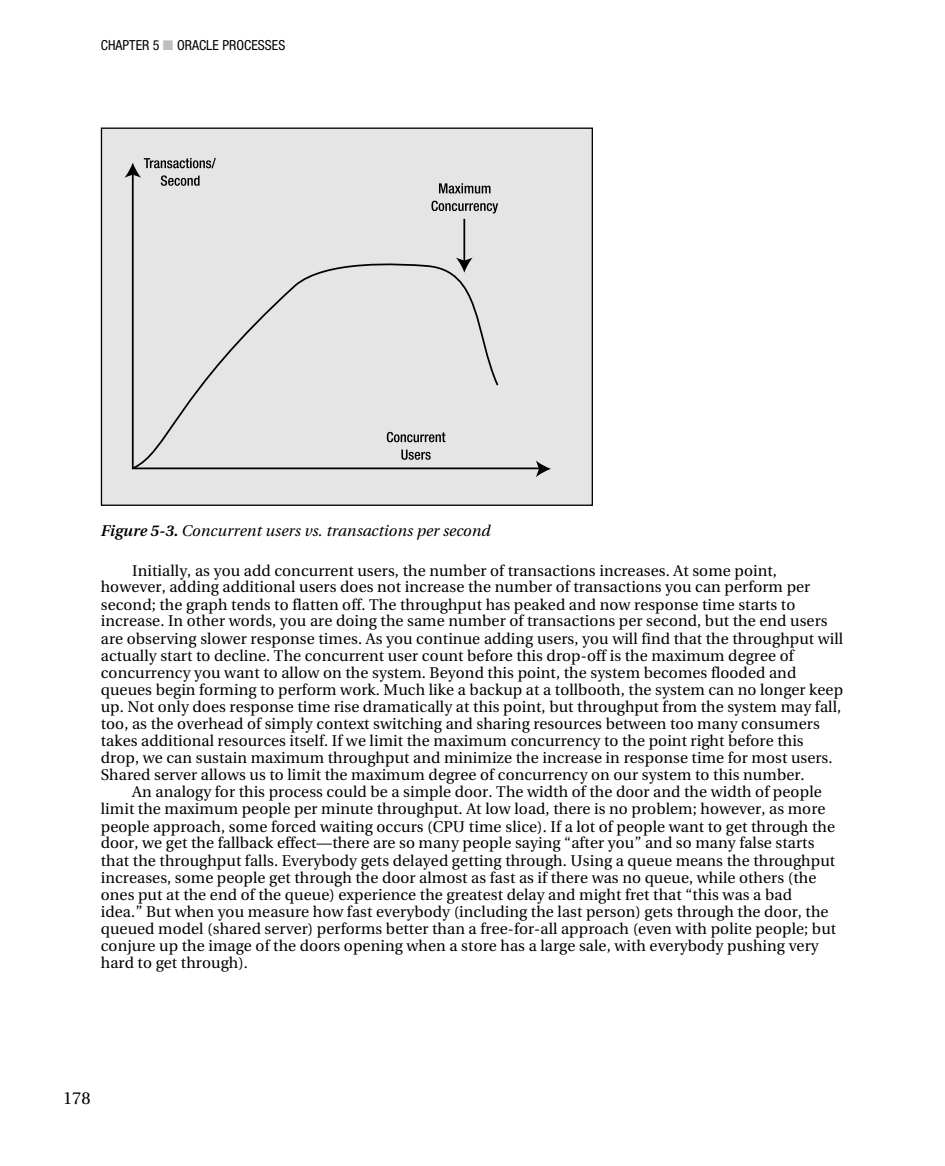
<style>
.page{position:relative;width:945px;height:1166px;background:#fff}
.page>*{position:absolute;margin:0;border:0;box-sizing:border-box;transform-origin:0 0}
.t1{font:17.15px "Utopia";color:#000}
.t2{font:15.58px "Utopia";letter-spacing:.005em;color:#000}
.t3{font:italic 15.58px "Utopia";letter-spacing:.005em;color:#000}
.t4{font:condensed 13.83px "Helvetica Neue";letter-spacing:.005em;color:#000}
.s1{color:#bfbfbf}
.s2{font-weight:600}
</style>
<div class="page">
<div style="left:101px;top:128px;width:491px;height:377px;background:#e5e5e5"></div>
<svg style="left:536px;top:465px;width:15px;height:12px"></svg>
<hr style="left:463px;top:219px;width:2px;height:43px;background:#000">
<svg style="left:131px;top:257px;width:369px;height:213px"></svg>
<svg style="left:124px;top:158px;width:92px;height:28px"></svg>
<svg style="left:387px;top:432px;width:58px;height:10px"></svg>
<svg style="left:401px;top:449px;width:30px;height:11px"></svg>
<svg style="left:439px;top:183px;width:51px;height:10px"></svg>
<svg style="left:431px;top:201px;width:67px;height:12px"></svg>
<p class="t4" style="left:101px;top:37px;width:186px">CHAPTER 5 <span class="s1">■</span> ORACLE PROCESSES</p>
<p class="t3" style="left:101px;top:524px;width:391px"><span class="s2">Figure 5-3.</span> Concurrent users vs. transactions per second</p>
<p class="t2" style="left:132px;top:564px;width:646px">Initially, as you add concurrent users, the number of transactions increases. At some point,</p>
<p class="t2" style="left:101px;top:581px;width:711px">however, adding additional users does not increase the number of transactions you can perform per</p>
<p class="t2" style="left:101px;top:598px;width:696px">second; the graph tends to flatten off. The throughput has peaked and now response time starts to</p>
<p class="t2" style="left:101px;top:615px;width:728px">increase. In other words, you are doing the same number of transactions per second, but the end users</p>
<p class="t2" style="left:101px;top:632px;width:744px">are observing slower response times. As you continue adding users, you will find that the throughput will</p>
<p class="t2" style="left:101px;top:649px;width:695px">actually start to decline. The concurrent user count before this drop-off is the maximum degree of</p>
<p class="t2" style="left:101px;top:666px;width:697px">concurrency you want to allow on the system. Beyond this point, the system becomes flooded and</p>
<p class="t2" style="left:101px;top:683px;width:744px">queues begin forming to perform work. Much like a backup at a tollbooth, the system can no longer keep</p>
<p class="t2" style="left:101px;top:700px;width:742px">up. Not only does response time rise dramatically at this point, but throughput from the system may fall,</p>
<p class="t2" style="left:101px;top:717px;width:721px">too, as the overhead of simply context switching and sharing resources between too many consumers</p>
<p class="t2" style="left:101px;top:734px;width:704px">takes additional resources itself. If we limit the maximum concurrency to the point right before this</p>
<p class="t2" style="left:101px;top:751px;width:733px">drop, we can sustain maximum throughput and minimize the increase in response time for most users.</p>
<p class="t2" style="left:101px;top:768px;width:705px">Shared server allows us to limit the maximum degree of concurrency on our system to this number.</p>
<p class="t2" style="left:132px;top:785px;width:691px">An analogy for this process could be a simple door. The width of the door and the width of people</p>
<p class="t2" style="left:101px;top:802px;width:726px">limit the maximum people per minute throughput. At low load, there is no problem; however, as more</p>
<p class="t2" style="left:101px;top:820px;width:736px">people approach, some forced waiting occurs (CPU time slice). If a lot of people want to get through the</p>
<p class="t2" style="left:101px;top:836px;width:715px">door, we get the fallback effect—there are so many people saying “after you” and so many false starts</p>
<p class="t2" style="left:101px;top:854px;width:736px">that the throughput falls. Everybody gets delayed getting through. Using a queue means the throughput</p>
<p class="t2" style="left:101px;top:871px;width:717px">increases, some people get through the door almost as fast as if there was no queue, while others (the</p>
<p class="t2" style="left:101px;top:888px;width:693px">ones put at the end of the queue) experience the greatest delay and might fret that “this was a bad</p>
<p class="t2" style="left:101px;top:905px;width:729px">idea.” But when you measure how fast everybody (including the last person) gets through the door, the</p>
<p class="t2" style="left:101px;top:922px;width:737px">queued model (shared server) performs better than a free-for-all approach (even with polite people; but</p>
<p class="t2" style="left:101px;top:939px;width:719px">conjure up the image of the doors opening when a store has a large sale, with everybody pushing very</p>
<p class="t2" style="left:101px;top:956px;width:149px">hard to get through).</p>
<p class="t1" style="left:63px;top:1091px;width:29px">178</p>
</div>
